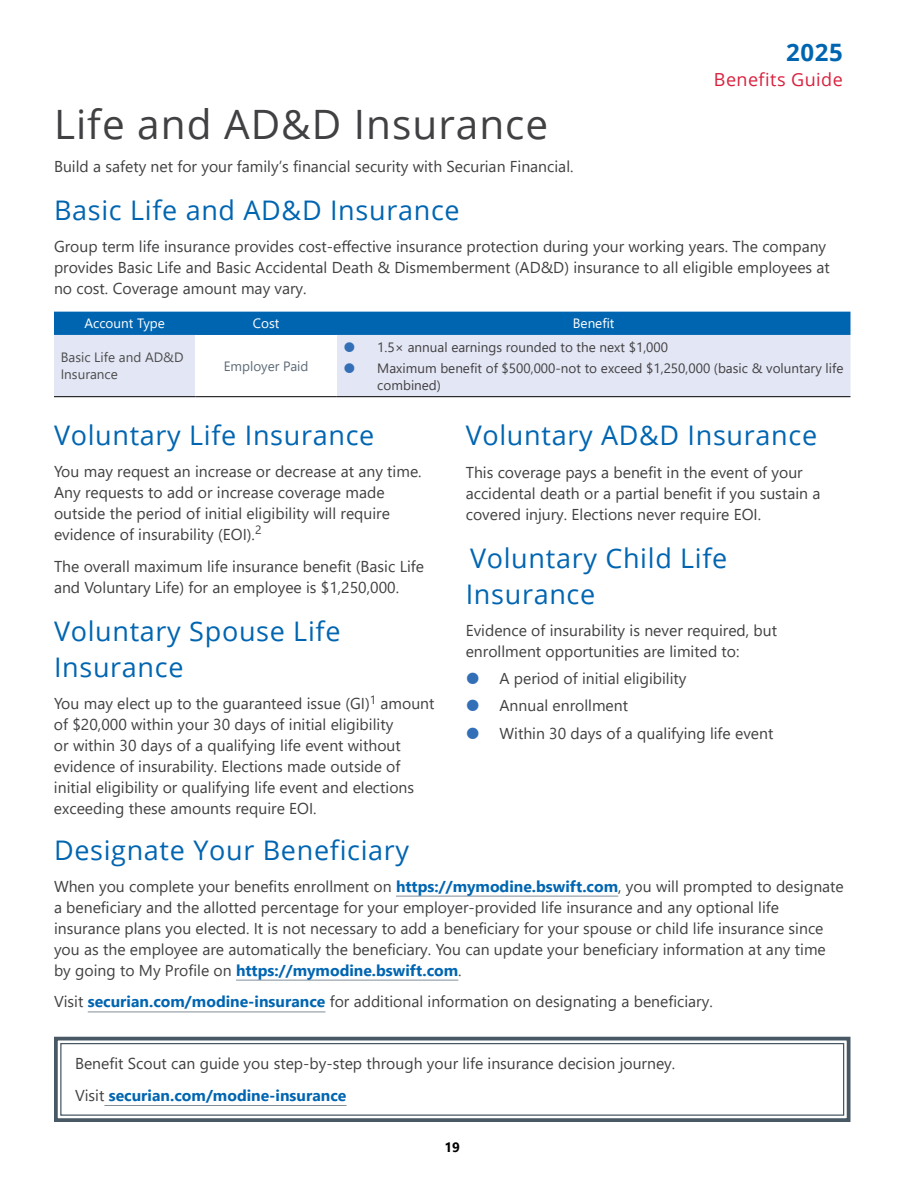
<style>
.page{position:relative;width:918px;height:1188px;background:#fff}
.page>*{position:absolute;margin:0;border:0;box-sizing:border-box;transform-origin:0 0}
.t1{font:40.5px "Open Sans";letter-spacing:.025em;color:#414042}
.t2{font:27px/36px "Open Sans";letter-spacing:.025em;color:#0065b1}
.t3{font:700 24px "Open Sans";color:#0065b1}
.t4{font:18px "Open Sans";letter-spacing:.025em;color:#d9203d}
.t5{font:15.75px/21px "Segoe UI";color:#414042}
.t6{font:13.5px/21.9px "Segoe UI";color:#414042}
.t7{font:13.5px/16.5px "Segoe UI";color:#4d4d4f}
.t8{font:13.5px "Segoe UI";color:#fff}
.t9{font:13.5px "Segoe UI";color:#5c6b77}
.t10{font:700 13.5px "Segoe UI";color:#000}
.s1{font-weight:700;color:#0065b1}
</style>
<div class="page">
<div style="left:54px;top:312px;width:796px;height:23px;background:#0065b1"></div>
<div style="left:54px;top:335px;width:796px;height:61px;background:#e3e6f4"></div>
<div style="left:195px;top:335px;width:142px;height:62px;background:#fff"></div>
<hr style="left:54px;top:396px;width:141px;height:1px;background:#000">
<hr style="left:195px;top:396px;width:142px;height:1px;background:#000">
<hr style="left:337px;top:396px;width:513px;height:1px;background:#000">
<hr style="left:396px;top:896px;width:222px;height:1px;background:#828e98">
<hr style="left:236px;top:980px;width:222px;height:1px;background:#828e98">
<hr style="left:88px;top:1012px;width:237px;height:1px;background:#828e98">
<svg style="left:54px;top:1036px;width:797px;height:86px"></svg>
<div style="left:60px;top:1043px;width:784px;height:73px;border:1px solid #485865"></div>
<svg style="left:345px;top:342px;width:9px;height:10px"></svg>
<svg style="left:345px;top:364px;width:9px;height:9px"></svg>
<h3 class="t3" style="left:786px;top:35px;width:58px">2025</h3>
<p class="t4" style="left:714px;top:67px;width:130px">Benefits Guide</p>
<h1 class="t1" style="left:54px;top:97px;width:496px">Life and AD&amp;D Insurance</h1>
<p class="t5" style="left:54px;top:155px;width:521px">Build a safety net for your family’s financial security with Securian Financial.</p>
<h2 class="t2" style="left:54px;top:192px;width:407px">Basic Life and AD&amp;D Insurance</h2>
<p class="t5" style="left:54px;top:235px;width:777px">Group term life insurance provides cost-effective insurance protection during your working years. The company provides Basic Life and Basic Accidental Death &amp; Dismemberment (AD&amp;D) insurance to all eligible employees at no cost. Coverage amount may vary.</p>
<p class="t8" style="left:84px;top:311px;width:82px">Account Type</p>
<p class="t8" style="left:253px;top:311px;width:28px">Cost</p>
<p class="t8" style="left:573px;top:311px;width:43px">Benefit</p>
<p class="t7" style="left:61px;top:348px;width:124px">Basic Life and AD&amp;D<br>Insurance</p>
<p class="t9" style="left:224px;top:353px;width:86px">Employer Paid</p>
<p class="t6" style="left:377px;top:335px;width:468px">1.5× annual earnings rounded to the next $1,000<br>Maximum benefit of $500,000-not to exceed $1,250,000 (basic &amp; voluntary life</p>
<p class="t6" style="left:377px;top:373px;width:65px">combined)</p>
<h2 class="t2" style="left:54px;top:417px;width:322px">Voluntary Life Insurance</h2>
<p class="t5" style="left:54px;top:459px;width:369px">You may request an increase or decrease at any time.<br>Any requests to add or increase coverage made outside the period of initial eligibility will require evidence of insurability (EOI).<sup>2</sup></p>
<p class="t5" style="left:54px;top:554px;width:372px">The overall maximum life insurance benefit (Basic Life and Voluntary Life) for an employee is $1,250,000.</p>
<h2 class="t2" style="left:54px;top:612px;width:288px">Voluntary Spouse Life<br>Insurance</h2>
<p class="t5" style="left:54px;top:691px;width:382px">You may elect up to the guaranteed issue (GI)<sup>1</sup> amount of $20,000 within your 30 days of initial eligibility<br>or within 30 days of a qualifying life event without evidence of insurability. Elections made outside of initial eligibility or qualifying life event and elections exceeding these amounts require EOI.</p>
<h2 class="t2" style="left:466px;top:417px;width:353px">Voluntary AD&amp;D Insurance</h2>
<p class="t5" style="left:466px;top:461px;width:356px">This coverage pays a benefit in the event of your accidental death or a partial benefit if you sustain a covered injury. Elections never require EOI.</p>
<h2 class="t2" style="left:466px;top:540px;width:263px">Voluntary Child Life<br>Insurance</h2>
<p class="t5" style="left:466px;top:619px;width:313px">Evidence of insurability is never required, but enrollment opportunities are limited to:</p>
<p class="t5" style="left:500px;top:663px;width:275px;line-height:27.8px">A period of initial eligibility<br>Annual enrollment<br>Within 30 days of a qualifying life event</p>
<h2 class="t2" style="left:54px;top:831px;width:357px">Designate Your Beneficiary</h2>
<p class="t5" style="left:54px;top:874px;width:791px">When you complete your benefits enrollment on <span class="s1">https://mymodine.bswift.com</span>, you will prompted to designate a beneficiary and the allotted percentage for your employer-provided life insurance and any optional life insurance plans you elected. It is not necessary to add a beneficiary for your spouse or child life insurance since you as the employee are automatically the beneficiary. You can update your beneficiary information at any time by going to My Profile on <span class="s1">https://mymodine.bswift.com</span>.</p>
<p class="t5" style="left:54px;top:990px;width:660px">Visit <span class="s1">securian.com/modine-insurance</span> for additional information on designating a beneficiary.</p>
<p class="t5" style="left:75px;top:1046px;width:602px;line-height:31.8px">Benefit Scout can guide you step-by-step through your life insurance decision journey.<br>Visit <span class="s1">securian.com/modine-insurance</span></p>
<p class="t10" style="left:444px;top:1135px;width:17px">19</p>
</div>
